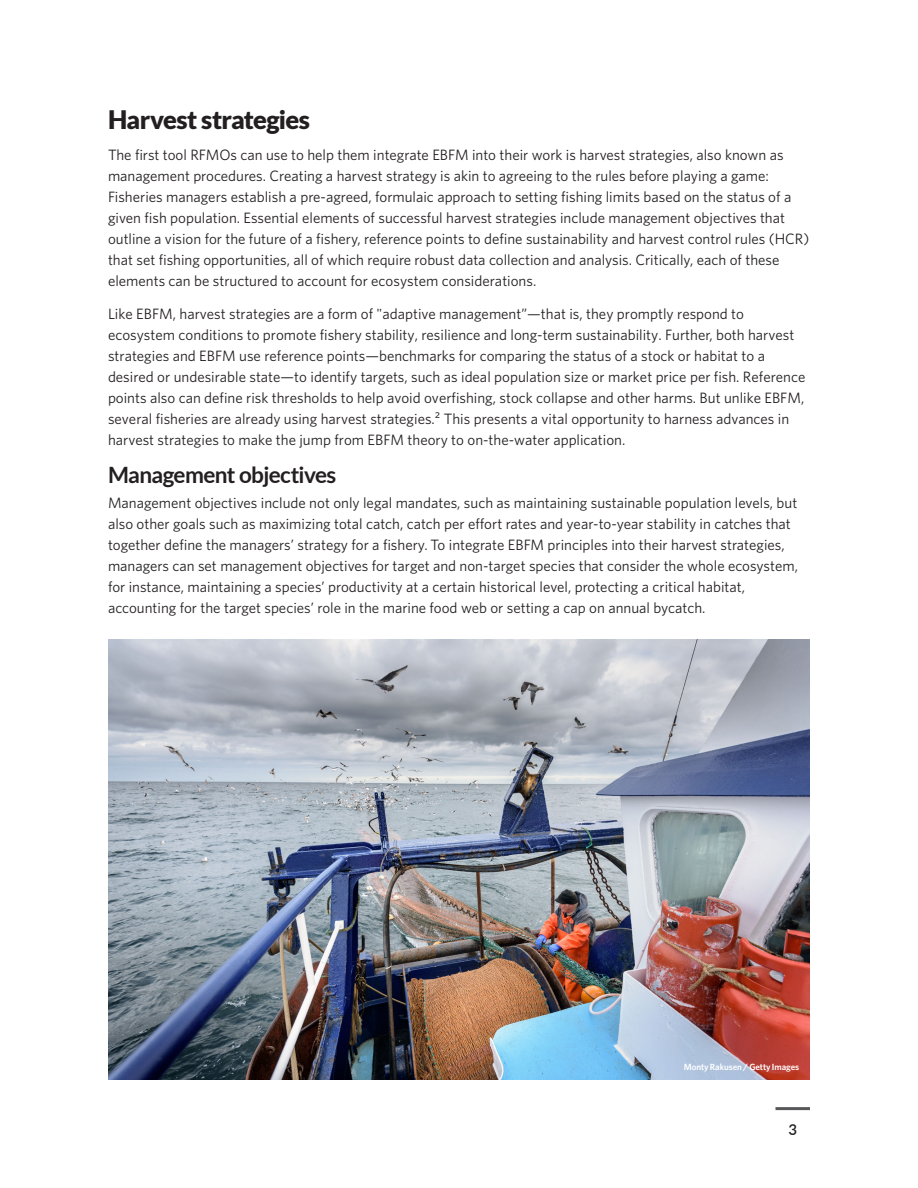
<style>
.page{position:relative;width:918px;height:1188px;background:#fff}
.page>*{position:absolute;margin:0;border:0;box-sizing:border-box;transform-origin:0 0}
.t1{font:900 25.5px "Lato";letter-spacing:-.025em;color:#231f20}
.t2{font:700 22.5px "Lato";letter-spacing:-.03em;color:#231f20}
.t3{font:15px/21px "Whitney";color:#231f20}
.t4{font:600 15px "Lato";color:#231f20}
.Photo_credit{font:600 9px "Whitney";letter-spacing:-.01em;color:#fff}
</style>
<div class="page">
<hr style="left:776px;top:1107px;width:34px;height:3px;background:#57585a">
<img style="left:108px;top:639px;width:702px;height:441px">
<h2 class="t1" style="left:108px;top:104px;width:204px">Harvest strategies</h2>
<h2 class="t3" style="left:108px;top:144px;width:703px">The first tool RFMOs can use to help them integrate EBFM into their work is harvest strategies, also known as management procedures. Creating a harvest strategy is akin to agreeing to the rules before playing a game:<br>Fisheries managers establish a pre-agreed, formulaic approach to setting fishing limits based on the status of a given fish population. Essential elements of successful harvest strategies include management objectives that outline a vision for the future of a fishery, reference points to define sustainability and harvest control rules (HCR) that set fishing opportunities, all of which require robust data collection and analysis. Critically, each of these elements can be structured to account for ecosystem considerations.</h2>
<h2 class="t3" style="left:108px;top:303px;width:699px">Like EBFM, harvest strategies are a form of "adaptive management”—that is, they promptly respond to ecosystem conditions to promote fishery stability, resilience and long-term sustainability. Further, both harvest strategies and EBFM use reference points—benchmarks for comparing the status of a stock or habitat to a desired or undesirable state—to identify targets, such as ideal population size or market price per fish. Reference points also can define risk thresholds to help avoid overfishing, stock collapse and other harms. But unlike EBFM, several fisheries are already using harvest strategies.2 This presents a vital opportunity to harness advances in harvest strategies to make the jump from EBFM theory to on-the-water application.</h2>
<h2 class="t2" style="left:108px;top:461px;width:230px">Management objectives</h2>
<h2 class="t3" style="left:108px;top:492px;width:692px">Management objectives include not only legal mandates, such as maintaining sustainable population levels, but also other goals such as maximizing total catch, catch per effort rates and year-to-year stability in catches that together define the managers’ strategy for a fishery. To integrate EBFM principles into their harvest strategies, managers can set management objectives for target and non-target species that consider the whole ecosystem, for instance, maintaining a species’ productivity at a certain historical level, protecting a critical habitat, accounting for the target species’ role in the marine food web or setting a cap on annual bycatch.</h2>
<p class="Photo_credit" style="left:684px;top:1061px;width:117px">Monty Rakusen / Getty Images</p>
<p class="t4" style="left:788px;top:1119px;width:10px">3</p>
</div>
